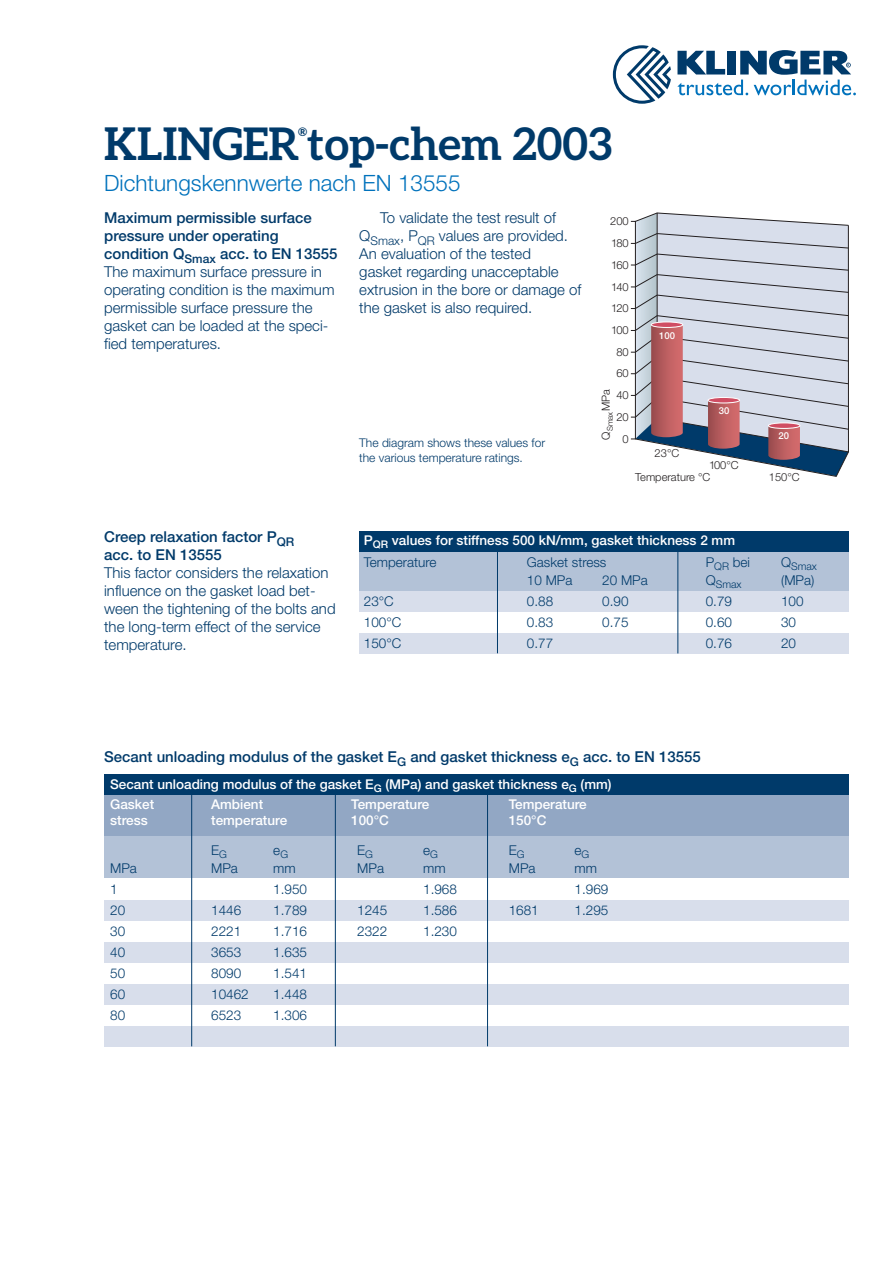
<style>
.page{position:relative;width:893px;height:1263px;background:#fff}
.page>*{position:absolute;margin:0;border:0;box-sizing:border-box;transform-origin:0 0}
.t1{font:700 45px "Aleo";color:#003a6a}
.t2{font:300 22.5px "Helvetica Neue LT Pro";color:#0072bc}
.t3{font:300 15px/18px "Helvetica Neue LT Pro";color:#003a6a}
.t4{font:500 15px/18px "Helvetica Neue LT Pro";color:#003a6a}
.t5{font:300 13.5px/21px "Helvetica Neue LT Pro";color:#003a6a}
.t6{font:500 13.5px/16.5px "Helvetica Neue LT Pro";color:#fff}
.t7{font:300 12px/15px "Helvetica Neue LT Pro";color:#003a6a}
.t8{font:700 11.7px "Aleo";color:#003a6a}
.t9{font:300 11.1px "Helvetica Neue LT Pro";color:#231f20}
.t10{font:300 10.5px "Helvetica Neue LT Pro";color:#003a6a}
.t11{font:500 9.6px "Helvetica Neue LT Pro";color:#fff}
.s1{font-weight:500}
</style>
<div class="page">
<svg style="left:613px;top:45px;width:58px;height:59px"></svg>
<svg style="left:677px;top:50px;width:179px;height:45px"></svg>
<div style="left:359px;top:590px;width:489px;height:21px;background:#d8deeb"></div>
<div style="left:359px;top:552px;width:489px;height:38px;background:#b3c2d7"></div>
<div style="left:359px;top:531px;width:489px;height:21px;background:#003a6a"></div>
<div style="left:359px;top:633px;width:489px;height:20px;background:#d8deeb"></div>
<hr style="left:497px;top:550px;width:1px;height:103px;background:#003a6a">
<hr style="left:678px;top:550px;width:1px;height:103px;background:#003a6a">
<div style="left:104px;top:856px;width:744px;height:22px;background:#b3c2d7"></div>
<div style="left:104px;top:835px;width:744px;height:22px;background:#b3c2d7"></div>
<div style="left:104px;top:814px;width:744px;height:22px;background:#92a7c4"></div>
<div style="left:104px;top:794px;width:744px;height:21px;background:#92a7c4"></div>
<div style="left:104px;top:774px;width:744px;height:20px;background:#003a6a"></div>
<div style="left:104px;top:900px;width:744px;height:20px;background:#d8deeb"></div>
<div style="left:104px;top:942px;width:744px;height:20px;background:#d8deeb"></div>
<div style="left:104px;top:984px;width:744px;height:20px;background:#d8deeb"></div>
<div style="left:104px;top:1026px;width:744px;height:20px;background:#d8deeb"></div>
<hr style="left:191px;top:794px;width:1px;height:252px;background:#003a6a">
<hr style="left:335px;top:794px;width:1px;height:252px;background:#003a6a">
<hr style="left:487px;top:794px;width:1px;height:252px;background:#003a6a">
<svg style="left:631px;top:212px;width:218px;height:265px;background:#c3c0cc"></svg>
<div style="left:768px;top:423px;width:32px;height:5px;background:#d04d63;border-radius:50%"></div>
<div style="left:768px;top:423px;width:32px;height:5px;border:1px solid #fff;border-radius:50%"></div>
<h1 class="t1" style="left:104px;top:118px;width:509px">KLINGER top-chem 2003</h1>
<p class="t8" style="left:298px;top:125px;width:11px">®</p>
<h2 class="t2" style="left:104px;top:175px;width:358px">Dichtungskennwerte nach EN 13555</h2>
<p class="t3" style="left:104px;top:210px;width:235px"><span class="s1">Maximum permissible surface pressure under operating condition Q</span><sub>Smax</sub> <span class="s1">acc. to EN 13555<br></span>The maximum surface pressure in operating condition is the maximum permissible surface pressure the gasket can be loaded at the speci&shy;fied temperatures.</p>
<p class="t3" style="left:359px;top:210px;width:224px;text-indent:21px">To validate the test result of<br>Q<sub>Smax</sub>, P<sub>QR</sub> values are provided.<br>An evaluation of the tested<br>gasket regarding unacceptable extrusion in the bore or damage of the gasket is also required.</p>
<p class="t7" style="left:359px;top:437px;width:187px">The diagram shows these values for the various temperature ratings.</p>
<p class="t9" style="left:610px;top:217px;width:20px">200</p>
<p class="t9" style="left:611px;top:239px;width:19px">180</p>
<p class="t9" style="left:611px;top:261px;width:19px">160</p>
<p class="t9" style="left:611px;top:283px;width:19px">140</p>
<p class="t9" style="left:611px;top:304px;width:19px">120</p>
<p class="t9" style="left:611px;top:326px;width:19px">100</p>
<p class="t9" style="left:616px;top:348px;width:14px">80</p>
<p class="t9" style="left:616px;top:369px;width:14px">60</p>
<p class="t9" style="left:602px;top:439px;width:52px;rotate:-90deg">Q<sub>Sma</sub> M<sub>x</sub> Pa</p>
<p class="t9" style="left:616px;top:391px;width:14px">40</p>
<p class="t9" style="left:616px;top:413px;width:14px">20</p>
<p class="t9" style="left:622px;top:435px;width:8px">0</p>
<p class="t11" style="left:659px;top:332px;width:17px">100</p>
<p class="t9" style="left:655px;top:449px;width:26px">23°C</p>
<p class="t11" style="left:719px;top:407px;width:12px">30</p>
<p class="t9" style="left:709px;top:461px;width:31px">100°C</p>
<p class="t4" style="left:104px;top:529px;width:192px">Creep relaxation factor P<sub>QR </sub>acc. to EN 13555</p>
<p class="t3" style="left:104px;top:565px;width:233px">This factor considers the relaxation influence on the gasket load bet&shy;ween the tightening of the bolts and the long-term effect of the service temperature.</p>
<p class="t9" style="left:635px;top:473px;width:77px">Temperature °C</p>
<p class="t6" style="left:364px;top:533px;width:373px">P<sub>QR</sub> values for stiffness 500 kN/mm, gasket thickness 2 mm</p>
<p class="t5" style="left:527px;top:571px;width:47px">10 MPa<br>0.88<br>0.83<br>0.77</p>
<p class="t5" style="left:602px;top:571px;width:47px">20 MPa<br>0.90<br>0.75</p>
<p class="t5" style="left:527px;top:553px;width:81px">Gasket stress</p>
<p class="t5" style="left:364px;top:553px;width:74px">Temperature</p>
<p class="t5" style="left:364px;top:592px;width:39px">23°C<br>100°C<br>150°C</p>
<p class="t5" style="left:706px;top:553px;width:46px">P<sub>QR</sub> bei</p>
<p class="t10" style="left:706px;top:581px;width:37px"><sup>Q</sup>Smax</p>
<p class="t5" style="left:706px;top:592px;width:28px;text-align:justify">0.79<br>0.60<br>0.76</p>
<p class="t11" style="left:778px;top:432px;width:12px">20</p>
<p class="t9" style="left:769px;top:473px;width:32px">150°C</p>
<p class="t10" style="left:781px;top:563px;width:37px"><sup>Q</sup>Smax</p>
<p class="t5" style="left:781px;top:571px;width:35px">(MPa)<br>100<br>30<br>20</p>
<p class="t4" style="left:104px;top:749px;width:598px">Secant unloading modulus of the gasket E<sub>G</sub> and gasket thickness e<sub>G</sub> acc. to EN 13555</p>
<p class="t6" style="left:211px;top:775px;width:402px;line-height:19.6px;text-indent:-101px">Secant unloading modulus of the gasket E<sub>G</sub> (MPa) and gasket thickness e<sub>G</sub> (mm)<br>Ambient</p>
<p class="t6" style="left:211px;top:813px;width:78px">temperature</p>
<p class="t6" style="left:110px;top:797px;width:46px">Gasket stress</p>
<p class="t6" style="left:351px;top:797px;width:80px">Temperature<br>100°C</p>
<p class="t6" style="left:509px;top:797px;width:80px">Temperature<br>150°C</p>
<p class="t5" style="left:110px;top:859px;width:28px">MPa<br>1<br>20<br>30<br>40<br>50<br>60<br>80</p>
<p class="t5" style="left:211px;top:842px;width:28px;line-height:18px">E<sub>G<br></sub>MPa</p>
<p class="t5" style="left:211px;top:901px;width:39px">1446<br>2221<br>3653<br>8090<br>10462<br>6523</p>
<p class="t5" style="left:273px;top:842px;width:24px;line-height:18px">e<sub>G </sub>mm</p>
<p class="t5" style="left:273px;top:880px;width:35px;text-align:justify">1.950<br>1.789<br>1.716<br>1.635<br>1.541<br>1.448<br>1.306</p>
<p class="t5" style="left:357px;top:842px;width:28px;line-height:18px">E<sub>G<br></sub>MPa</p>
<p class="t5" style="left:357px;top:901px;width:32px">1245<br>2322</p>
<p class="t5" style="left:423px;top:842px;width:24px;line-height:18px">e<sub>G </sub>mm</p>
<p class="t5" style="left:423px;top:880px;width:35px;text-align:justify">1.968<br>1.586<br>1.230</p>
<p class="t5" style="left:509px;top:842px;width:28px;line-height:18px">E<sub>G<br></sub>MPa</p>
<p class="t5" style="left:509px;top:901px;width:32px">1681</p>
<p class="t5" style="left:575px;top:842px;width:24px;line-height:18px">e<sub>G </sub>mm</p>
<p class="t5" style="left:575px;top:880px;width:35px">1.969<br>1.295</p>
</div>
